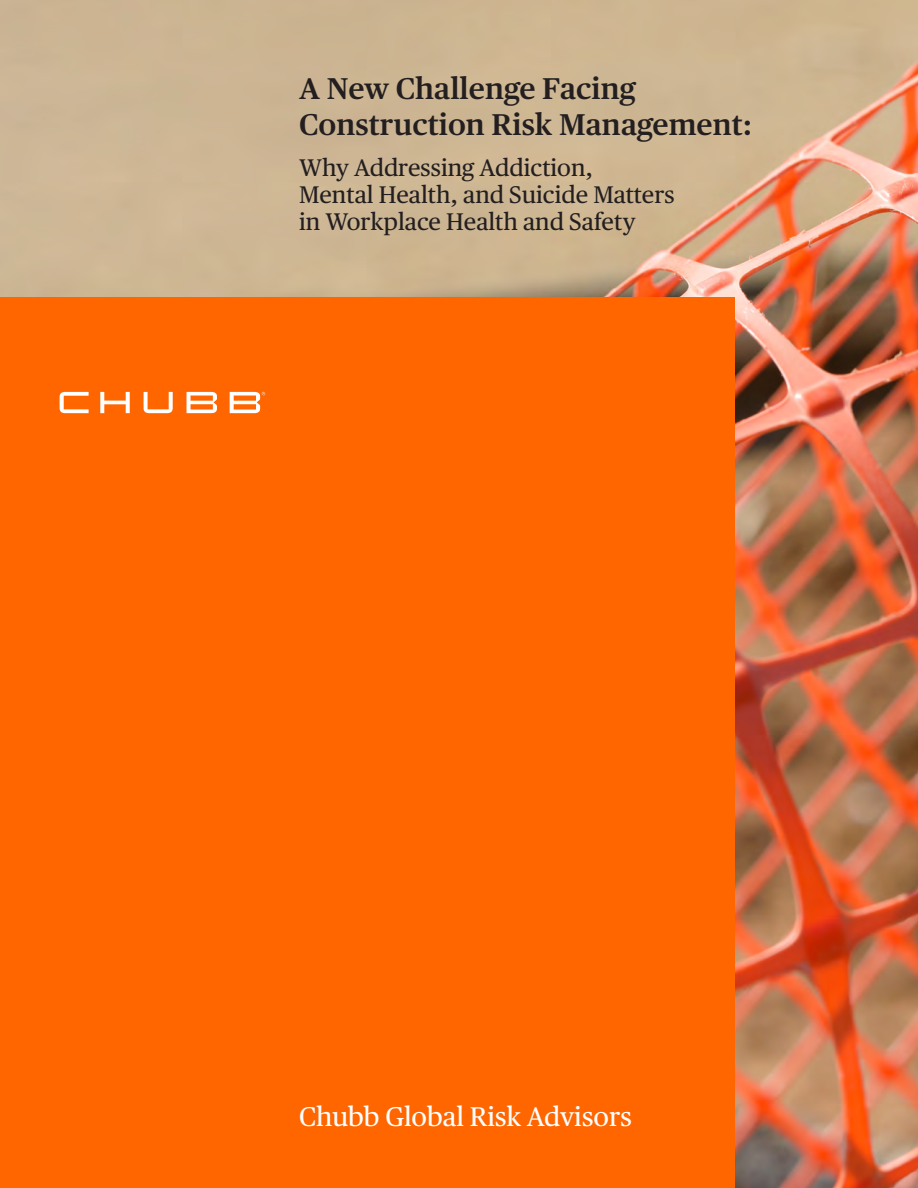
<style>
.page{position:relative;width:918px;height:1188px;background:#fff}
.page>*{position:absolute;margin:0;border:0;box-sizing:border-box;transform-origin:0 0}
.Body_Copy_Black{font:600 30px/36px "Publico Text";color:#231f20}
.BusinessDescriptor{font:27px "Publico Text";color:#fff}
.Body_Copy_Black-2{font:24px/27px "Publico Text";color:#231f20}
</style>
<div class="page">
<img style="left:0;top:0;width:918px;height:1188px">
<div style="left:0;top:297px;width:734px;height:891px;background:#f60"></div>
<svg style="left:60px;top:392px;width:205px;height:21px"></svg>
<p class="Body_Copy_Black" style="left:299px;top:69px;width:454px">A New Challenge Facing<br>Construction Risk Management:</p>
<p class="Body_Copy_Black-2" style="left:299px;top:152px;width:377px">Why Addressing Addiction,<br>Mental Health, and Suicide Matters in Workplace Health and Safety</p>
<p class="BusinessDescriptor" style="left:299px;top:1097px;width:334px">Chubb Global Risk Advisors</p>
</div>
